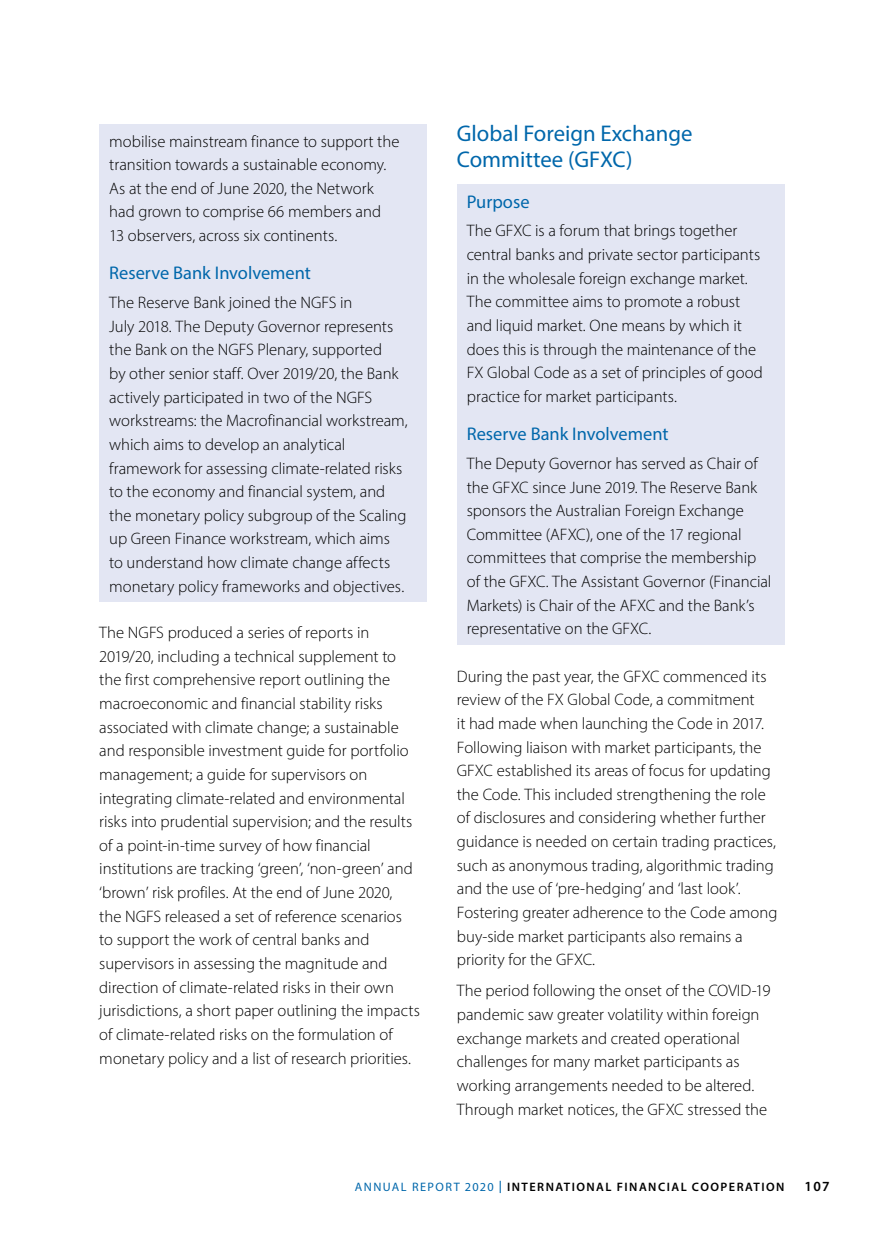
<style>
.page{position:relative;width:874px;height:1241px;background:#fff}
.page>*{position:absolute;margin:0;border:0;box-sizing:border-box;transform-origin:0 0}
.t1{font:22.75px/26.2px "Myriad Pro";color:#0067ab}
.t2{font:18.38px "Myriad Pro";color:#0067ab}
.t3{font:300 16.62px/23.6px "Myriad Pro";color:#000}
.t4{font:600 14px "Myriad Pro";color:#000}
.t5{font:600 12.25px "Myriad Pro";letter-spacing:.12em;color:#000}
.s1{font-weight:400;color:#0067ab}
.s2{color:#0067ab}
</style>
<div class="page">
<div style="left:456px;top:184px;width:328px;height:460px;background:#e3e6f3"></div>
<div style="left:99px;top:124px;width:328px;height:477px;background:#e3e6f3"></div>
<p class="t3" style="left:109px;top:129px;width:291px">mobilise mainstream finance to support the transition towards a sustainable economy.<br>As at the end of June 2020, the Network had grown to comprise 66 members and 13 observers, across six continents.</p>
<p class="t2" style="left:109px;top:262px;width:203px">Reserve Bank Involvement</p>
<p class="t3" style="left:109px;top:290px;width:300px">The Reserve Bank joined the NGFS in<br>July 2018. The Deputy Governor represents the Bank on the NGFS Plenary, supported<br>by other senior staff. Over 2019/20, the Bank actively participated in two of the NGFS workstreams: the Macrofinancial workstream, which aims to develop an analytical framework for assessing climate-related risks to the economy and financial system, and the monetary policy subgroup of the Scaling up Green Finance workstream, which aims to understand how climate change affects monetary policy frameworks and objectives.</p>
<p class="t3" style="left:99px;top:620px;width:322px">The NGFS produced a series of reports in 2019/20, including a technical supplement to the first comprehensive report outlining the macroeconomic and financial stability risks associated with climate change; a sustainable and responsible investment guide for portfolio management; a guide for supervisors on integrating climate-related and environmental risks into prudential supervision; and the results of a point-in-time survey of how financial institutions are tracking ‘green’, ‘non-green’ and ‘brown’ risk profiles. At the end of June 2020,<br>the NGFS released a set of reference scenarios<br>to support the work of central banks and supervisors in assessing the magnitude and direction of climate-related risks in their own jurisdictions, a short paper outlining the impacts of climate-related risks on the formulation of monetary policy and a list of research priorities.</p>
<h1 class="t1" style="left:456px;top:120px;width:237px">Global Foreign Exchange<br>Committee (GFXC)</h1>
<p class="t2" style="left:466px;top:190px;width:64px">Purpose</p>
<p class="t3" style="left:466px;top:219px;width:297px">The GFXC is a forum that brings together central banks and private sector participants in the wholesale foreign exchange market.<br>The committee aims to promote a robust and liquid market. One means by which it does this is through the maintenance of the FX Global Code as a set of principles of good practice for market participants.</p>
<p class="t2" style="left:466px;top:422px;width:203px">Reserve Bank Involvement</p>
<p class="t3" style="left:466px;top:451px;width:306px">The Deputy Governor has served as Chair of the GFXC since June 2019. The Reserve Bank sponsors the Australian Foreign Exchange Committee (AFXC), one of the 17 regional committees that comprise the membership of the GFXC. The Assistant Governor (Financial Markets) is Chair of the AFXC and the Bank’s representative on the GFXC.</p>
<p class="t3" style="left:456px;top:664px;width:322px">During the past year, the GFXC commenced its review of the FX Global Code, a commitment<br>it had made when launching the Code in 2017.<br>Following liaison with market participants, the GFXC established its areas of focus for updating the Code. This included strengthening the role of disclosures and considering whether further guidance is needed on certain trading practices, such as anonymous trading, algorithmic trading and the use of ‘pre-hedging’ and ‘last look’.<br>Fostering greater adherence to the Code among buy-side market participants also remains a priority for the GFXC.</p>
<p class="t3" style="left:456px;top:978px;width:315px">The period following the onset of the COVID-19 pandemic saw greater volatility within foreign exchange markets and created operational challenges for many market participants as working arrangements needed to be altered.<br>Through market notices, the GFXC stressed the</p>
<p class="t5" style="left:355px;top:1179px;width:431px"><span class="s1">ANNUAL REPORT 2020</span> <span class="s2">|</span> INTERNATIONAL FINANCIAL COOPERATION</p>
<p class="t4" style="left:804px;top:1177px;width:27px">107</p>
</div>
